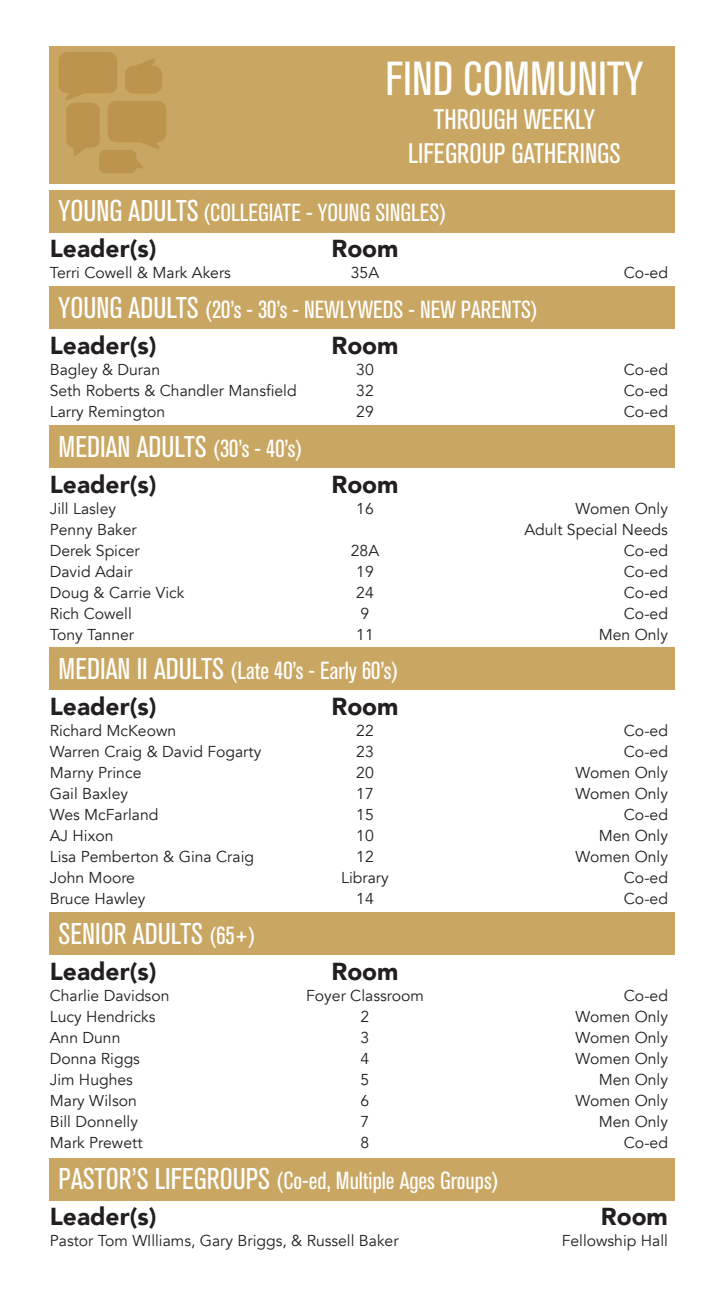
<style>
.page{position:relative;width:725px;height:1292px;background:#fff}
.page>*{position:absolute;margin:0;border:0;box-sizing:border-box;transform-origin:0 0}
.t1{font:condensed 47.25px "Akzidenz Grotesk BQ";color:#fff}
.t2{font:condensed 29.75px "Akzidenz Grotesk BQ";color:#fff}
.t3{font:condensed 28px "Akzidenz Grotesk BQ";color:#fff}
.t4{font:condensed 24.5px "Akzidenz Grotesk BQ";color:#fff}
.t5{font:900 24.5px "Avenir";color:#231f20}
.t6{font:15.75px "Avenir";color:#231f20}
.s1{font-size:29.75px}
.s2{font-size:24.5px}
</style>
<div class="page">
<div style="left:50px;top:46px;width:625px;height:137px;background:#c9a661"></div>
<div style="left:50px;top:190px;width:625px;height:43px;background:#c9a661"></div>
<div style="left:50px;top:286px;width:625px;height:43px;background:#c9a661"></div>
<div style="left:50px;top:1158px;width:625px;height:42px;background:#c9a661"></div>
<div style="left:50px;top:425px;width:625px;height:43px;background:#c9a661"></div>
<div style="left:50px;top:647px;width:625px;height:43px;background:#c9a661"></div>
<div style="left:50px;top:912px;width:625px;height:43px;background:#c9a661"></div>
<svg style="left:59px;top:52px;width:107px;height:121px"></svg>
<p class="t1" style="left:385px;top:52px;width:259px">FIND COMMUNITY</p>
<p class="t3" style="left:434px;top:104px;width:162px">THROUGH WEEKLY</p>
<p class="t3" style="left:408px;top:137px;width:214px">LIFEGROUP GATHERINGS</p>
<p class="t4" style="left:59px;top:199px;width:389px"><span class="s1">YOUNG ADULTS</span> (COLLEGIATE - YOUNG SINGLES)</p>
<p class="t5" style="left:50px;top:227px;width:108px">Leader(s)</p>
<p class="t5" style="left:331px;top:227px;width:69px">Room</p>
<p class="t6" style="left:50px;top:263px;width:183px">Terri Cowell &amp; Mark Akers</p>
<p class="t6" style="left:351px;top:263px;width:30px">35A</p>
<p class="t6" style="left:623px;top:263px;width:46px">Co-ed</p>
<p class="t4" style="left:59px;top:295px;width:481px"><span class="s1">YOUNG ADULTS</span> (20’s - 30’s - NEWLYWEDS - NEW PARENTS)</p>
<p class="t5" style="left:50px;top:324px;width:108px">Leader(s)</p>
<p class="t5" style="left:331px;top:324px;width:69px">Room</p>
<p class="t6" style="left:50px;top:360px;width:112px">Bagley &amp; Duran</p>
<p class="t6" style="left:356px;top:360px;width:19px">30</p>
<p class="t6" style="left:623px;top:360px;width:46px">Co-ed</p>
<p class="t6" style="left:50px;top:381px;width:248px">Seth Roberts &amp; Chandler Mansfield</p>
<p class="t6" style="left:356px;top:381px;width:19px">32</p>
<p class="t6" style="left:623px;top:381px;width:46px">Co-ed</p>
<p class="t6" style="left:50px;top:402px;width:117px">Larry Remington</p>
<p class="t6" style="left:356px;top:402px;width:19px">29</p>
<p class="t6" style="left:623px;top:402px;width:46px">Co-ed</p>
<p class="t2" style="left:59px;top:429px;width:245px">MEDIAN ADULTS <span class="s2">(30’s - 40’s)</span></p>
<p class="t5" style="left:50px;top:463px;width:108px">Leader(s)</p>
<p class="t5" style="left:331px;top:463px;width:69px">Room</p>
<p class="t6" style="left:50px;top:499px;width:68px">Jill Lasley</p>
<p class="t6" style="left:356px;top:499px;width:19px">16</p>
<p class="t6" style="left:575px;top:499px;width:94px">Women Only</p>
<p class="t6" style="left:50px;top:520px;width:88px">Penny Baker</p>
<p class="t6" style="left:524px;top:520px;width:145px">Adult Special Needs</p>
<p class="t6" style="left:50px;top:541px;width:91px">Derek Spicer</p>
<p class="t6" style="left:351px;top:541px;width:30px">28A</p>
<p class="t6" style="left:623px;top:541px;width:46px">Co-ed</p>
<p class="t6" style="left:50px;top:562px;width:84px">David Adair</p>
<p class="t6" style="left:356px;top:562px;width:19px">19</p>
<p class="t6" style="left:623px;top:562px;width:46px">Co-ed</p>
<p class="t6" style="left:50px;top:583px;width:136px">Doug &amp; Carrie Vick</p>
<p class="t6" style="left:356px;top:583px;width:19px">24</p>
<p class="t6" style="left:623px;top:583px;width:46px">Co-ed</p>
<p class="t6" style="left:50px;top:604px;width:83px">Rich Cowell</p>
<p class="t6" style="left:360px;top:604px;width:10px">9</p>
<p class="t6" style="left:623px;top:604px;width:46px">Co-ed</p>
<p class="t6" style="left:50px;top:625px;width:86px">Tony Tanner</p>
<p class="t6" style="left:356px;top:625px;width:19px">11</p>
<p class="t6" style="left:598px;top:625px;width:71px">Men Only</p>
<p class="t4" style="left:59px;top:656px;width:341px"><span class="s1">MEDIAN II ADULTS</span> (Late 40’s - Early 60’s)</p>
<p class="t5" style="left:50px;top:685px;width:108px">Leader(s)</p>
<p class="t5" style="left:331px;top:685px;width:69px">Room</p>
<p class="t6" style="left:50px;top:721px;width:128px">Richard McKeown</p>
<p class="t6" style="left:356px;top:721px;width:19px">22</p>
<p class="t6" style="left:623px;top:721px;width:46px">Co-ed</p>
<p class="t6" style="left:50px;top:742px;width:213px">Warren Craig &amp; David Fogarty</p>
<p class="t6" style="left:356px;top:742px;width:19px">23</p>
<p class="t6" style="left:623px;top:742px;width:46px">Co-ed</p>
<p class="t6" style="left:50px;top:763px;width:93px">Marny Prince</p>
<p class="t6" style="left:356px;top:763px;width:19px">20</p>
<p class="t6" style="left:575px;top:763px;width:94px">Women Only</p>
<p class="t6" style="left:50px;top:784px;width:80px">Gail Baxley</p>
<p class="t6" style="left:356px;top:784px;width:19px">17</p>
<p class="t6" style="left:575px;top:784px;width:94px">Women Only</p>
<p class="t6" style="left:50px;top:805px;width:110px">Wes McFarland</p>
<p class="t6" style="left:356px;top:805px;width:19px">15</p>
<p class="t6" style="left:623px;top:805px;width:46px">Co-ed</p>
<p class="t6" style="left:50px;top:826px;width:65px">AJ Hixon</p>
<p class="t6" style="left:356px;top:826px;width:19px">10</p>
<p class="t6" style="left:598px;top:826px;width:71px">Men Only</p>
<p class="t6" style="left:50px;top:847px;width:206px">Lisa Pemberton &amp; Gina Craig</p>
<p class="t6" style="left:356px;top:847px;width:19px">12</p>
<p class="t6" style="left:575px;top:847px;width:94px">Women Only</p>
<p class="t6" style="left:50px;top:868px;width:87px">John Moore</p>
<p class="t6" style="left:341px;top:868px;width:49px">Library</p>
<p class="t6" style="left:623px;top:868px;width:46px">Co-ed</p>
<p class="t6" style="left:50px;top:889px;width:97px">Bruce Hawley</p>
<p class="t6" style="left:356px;top:889px;width:19px">14</p>
<p class="t6" style="left:623px;top:889px;width:46px">Co-ed</p>
<p class="t2" style="left:59px;top:916px;width:198px">SENIOR ADULTS <span class="s2">(65+)</span></p>
<p class="t5" style="left:50px;top:950px;width:108px">Leader(s)</p>
<p class="t5" style="left:331px;top:950px;width:69px">Room</p>
<p class="t6" style="left:50px;top:986px;width:121px">Charlie Davidson</p>
<p class="t6" style="left:306px;top:986px;width:119px">Foyer Classroom</p>
<p class="t6" style="left:623px;top:986px;width:46px">Co-ed</p>
<p class="t6" style="left:50px;top:1007px;width:107px">Lucy Hendricks</p>
<p class="t6" style="left:360px;top:1007px;width:10px">2</p>
<p class="t6" style="left:575px;top:1007px;width:94px">Women Only</p>
<p class="t6" style="left:50px;top:1028px;width:72px">Ann Dunn</p>
<p class="t6" style="left:360px;top:1028px;width:10px">3</p>
<p class="t6" style="left:575px;top:1028px;width:94px">Women Only</p>
<p class="t6" style="left:50px;top:1049px;width:92px">Donna Riggs</p>
<p class="t6" style="left:360px;top:1049px;width:10px">4</p>
<p class="t6" style="left:575px;top:1049px;width:94px">Women Only</p>
<p class="t6" style="left:50px;top:1070px;width:85px">Jim Hughes</p>
<p class="t6" style="left:360px;top:1070px;width:10px">5</p>
<p class="t6" style="left:598px;top:1070px;width:71px">Men Only</p>
<p class="t6" style="left:50px;top:1091px;width:89px">Mary Wilson</p>
<p class="t6" style="left:360px;top:1091px;width:10px">6</p>
<p class="t6" style="left:575px;top:1091px;width:94px">Women Only</p>
<p class="t6" style="left:50px;top:1112px;width:90px">Bill Donnelly</p>
<p class="t6" style="left:360px;top:1112px;width:10px">7</p>
<p class="t6" style="left:598px;top:1112px;width:71px">Men Only</p>
<p class="t6" style="left:50px;top:1133px;width:94px">Mark Prewett</p>
<p class="t6" style="left:360px;top:1133px;width:10px">8</p>
<p class="t6" style="left:623px;top:1133px;width:46px">Co-ed</p>
<p class="t4" style="left:59px;top:1167px;width:441px"><span class="s1">PASTOR’S LIFEGROUPS</span> (Co-ed, Multiple Ages Groups)</p>
<p class="t5" style="left:50px;top:1195px;width:108px">Leader(s)</p>
<p class="t5" style="left:600px;top:1195px;width:69px">Room</p>
<p class="t6" style="left:50px;top:1231px;width:350px">Pastor Tom WIlliams, Gary Briggs, &amp; Russell Baker</p>
<p class="t6" style="left:561px;top:1231px;width:108px">Fellowship Hall</p>
</div>
